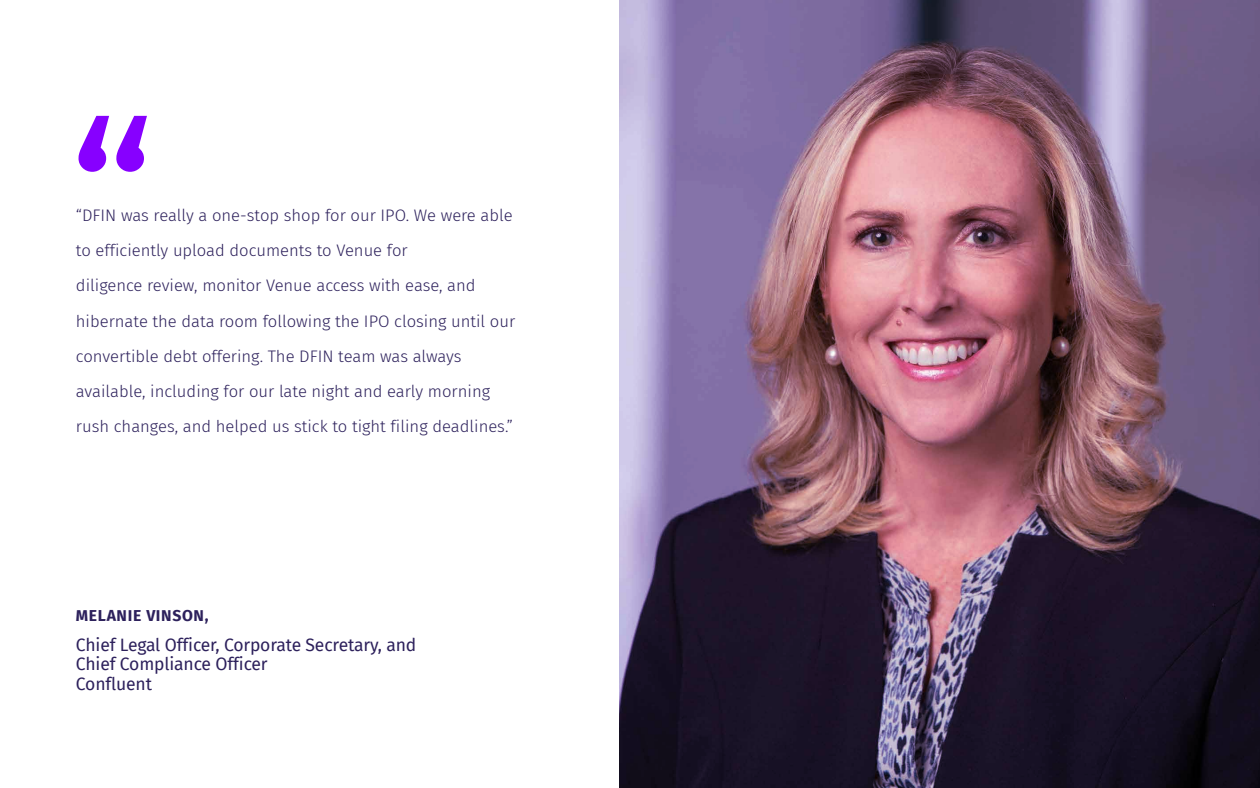
<style>
.page{position:relative;width:1260px;height:788px;background:#fff}
.page>*{position:absolute;margin:0;border:0;box-sizing:border-box;transform-origin:0 0}
.t1{font:17.5px/19.2px "Fira Sans";letter-spacing:-.01em;color:#2d215c}
.t2{font:300 16.62px/35px "Fira Sans";color:#2d215c}
.t3{font:700 15.75px "Fira Sans";letter-spacing:.04em;color:#2d215c}
</style>
<div class="page">
<svg style="left:79px;top:116px;width:68px;height:56px"></svg>
<img style="left:619px;top:0;width:641px;height:788px">
<p class="t2" style="left:76px;top:198px;width:441px">“DFIN was really a one-stop shop for our IPO. We were able to efficiently upload documents to Venue for<br>diligence review, monitor Venue access with ease, and hibernate the data room following the IPO closing until our convertible debt offering. The DFIN team was always available, including for our late night and early morning rush changes, and helped us stick to tight filing deadlines.”</p>
<p class="t3" style="left:76px;top:602px;width:134px">MELANIE VINSON,</p>
<p class="t1" style="left:76px;top:634px;width:342px">Chief Legal Officer, Corporate Secretary, and<br>Chief Compliance Officer<br>Confluent</p>
</div>
